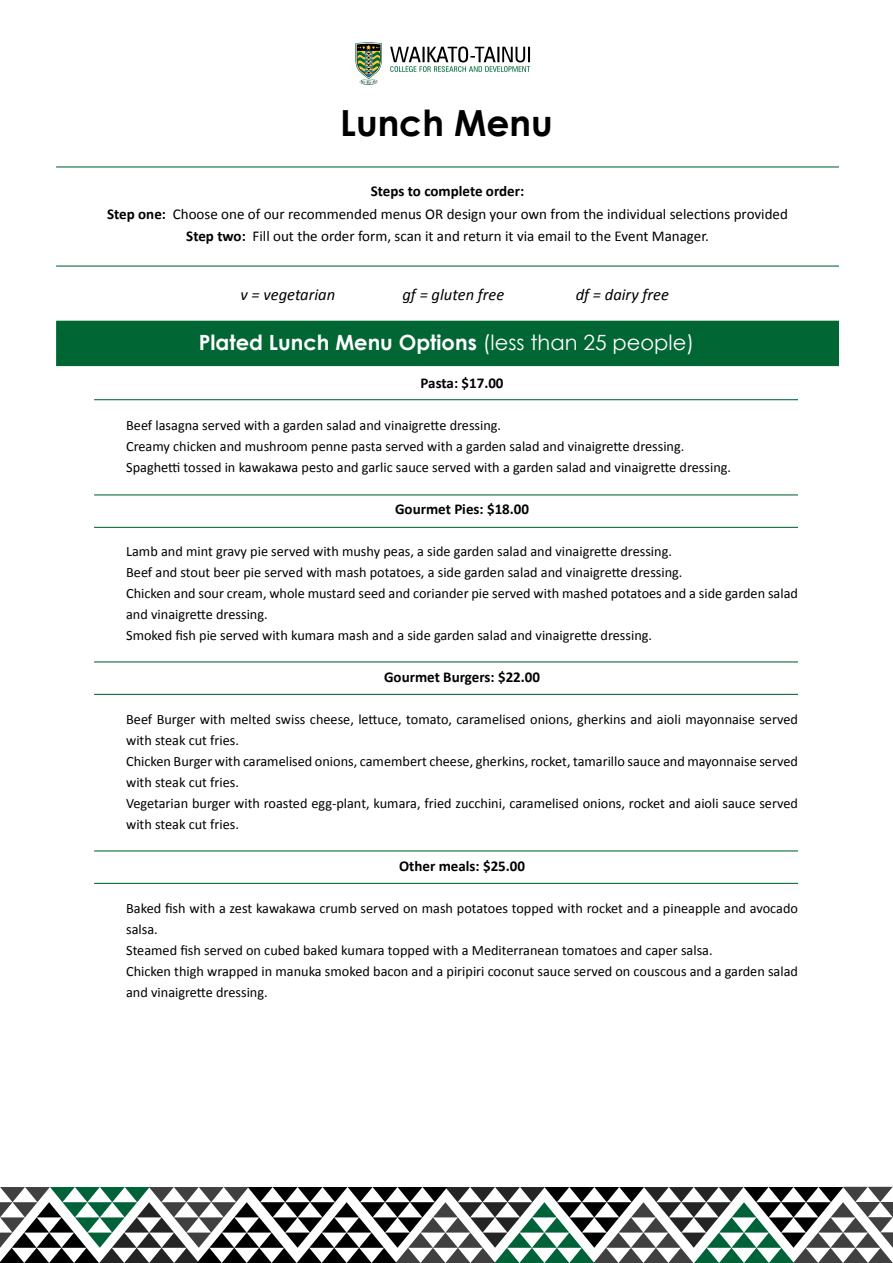
<style>
.page{position:relative;width:893px;height:1263px;background:#fff}
.page>*{position:absolute;margin:0;border:0;box-sizing:border-box;transform-origin:0 0}
.t1{font:700 36px "Century Gothic";color:#000}
.t2{font:700 21px "Century Gothic";color:#fff}
.t3{font:italic 16.5px "Calibri";color:#000}
.t4{font:15px/22.5px "Calibri";color:#000;text-align:center}
.t5{font:700 15px "Calibri";color:#000}
.t6{font:14.25px/21px "Calibri";color:#000}
.s1{font-weight:700}
.s2{font-weight:400}
</style>
<div class="page">
<hr style="left:56px;top:166px;width:783px;height:1px;background:#063">
<hr style="left:56px;top:266px;width:783px;height:1px;background:#063">
<hr style="left:94px;top:399px;width:704px;height:1px;background:#063">
<hr style="left:94px;top:494px;width:704px;height:1px;background:#063">
<hr style="left:94px;top:661px;width:704px;height:1px;background:#063">
<hr style="left:94px;top:850px;width:704px;height:1px;background:#063">
<hr style="left:94px;top:527px;width:704px;height:1px;background:#063">
<hr style="left:94px;top:694px;width:704px;height:1px;background:#063">
<hr style="left:94px;top:883px;width:704px;height:1px;background:#063">
<div style="left:56px;top:321px;width:783px;height:45px;background:#063"></div>
<svg style="left:0;top:1187px;width:893px;height:76px"></svg>
<svg style="left:355px;top:42px;width:27px;height:43px"></svg>
<svg style="left:390px;top:46px;width:140px;height:26px"></svg>
<h1 class="t1" style="left:340px;top:100px;width:214px">Lunch Menu</h1>
<p class="t4" style="left:107px;top:180px;width:682px"><span class="s1">Steps to complete order:<br>Step one:</span> Choose one of our recommended menus OR design your own from the individual selections provided<br><span class="s1">Step two:</span> Fill out the order form, scan it and return it via email to the Event Manager.</p>
<p class="t3" style="left:240px;top:283px;width:96px">v = vegetarian</p>
<p class="t3" style="left:402px;top:283px;width:103px">gf = gluten free</p>
<p class="t3" style="left:576px;top:283px;width:95px">df = dairy free</p>
<h2 class="t2" style="left:199px;top:329px;width:497px">Plated Lunch Menu Options <span class="s2">(less than 25 people)</span></h2>
<p class="t5" style="left:421px;top:373px;width:84px">Pasta: $17.00</p>
<p class="t6" style="left:126px;top:414px;width:606px">Beef lasagna served with a garden salad and vinaigrette dressing.<br>Creamy chicken and mushroom penne pasta served with a garden salad and vinaigrette dressing.<br>Spaghetti tossed in kawakawa pesto and garlic sauce served with a garden salad and vinaigrette dressing.</p>
<p class="t5" style="left:395px;top:499px;width:136px">Gourmet Pies: $18.00</p>
<p class="t6" style="left:126px;top:540px;width:673px">Lamb and mint gravy pie served with mushy peas, a side garden salad and vinaigrette dressing.<br>Beef and stout beer pie served with mash potatoes, a side garden salad and vinaigrette dressing.<br>Chicken and sour cream, whole mustard seed and coriander pie served with mashed potatoes and a side garden salad and vinaigrette dressing.<br>Smoked fish pie served with kumara mash and a side garden salad and vinaigrette dressing.</p>
<p class="t5" style="left:384px;top:667px;width:158px">Gourmet Burgers: $22.00</p>
<p class="t6" style="left:126px;top:708px;width:673px">Beef Burger with melted swiss cheese, lettuce, tomato, caramelised onions, gherkins and aioli mayonnaise served with steak cut fries.<br>Chicken Burger with caramelised onions, camembert cheese, gherkins, rocket, tamarillo sauce and mayonnaise served with steak cut fries.<br>Vegetarian burger with roasted egg-plant, kumara, fried zucchini, caramelised onions, rocket and aioli sauce served with steak cut fries.</p>
<p class="t5" style="left:399px;top:856px;width:128px">Other meals: $25.00</p>
<p class="t6" style="left:126px;top:897px;width:673px">Baked fish with a zest kawakawa crumb served on mash potatoes topped with rocket and a pineapple and avocado salsa.<br>Steamed fish served on cubed baked kumara topped with a Mediterranean tomatoes and caper salsa.<br>Chicken thigh wrapped in manuka smoked bacon and a piripiri coconut sauce served on couscous and a garden salad and vinaigrette dressing.</p>
</div>
